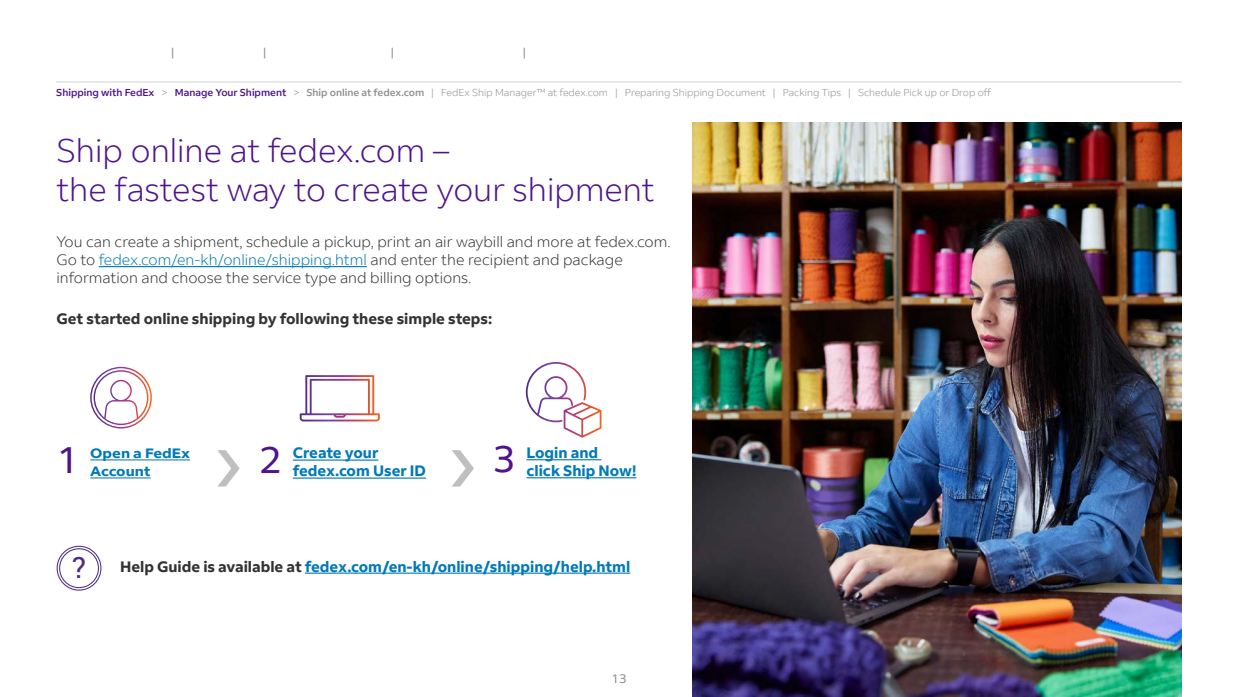
<style>
.page{position:relative;width:1238px;height:697px;background:#fff}
.page>*{position:absolute;margin:0;border:0;box-sizing:border-box;transform-origin:0 0}
.t1{font:37.5px "Fed Ex Sans";color:#4d148c}
.t2{font:300 32.5px/39px "Fed Ex Sans";color:#4d148c}
.t3{font:300 15px/18px "Fed Ex Sans";color:#333}
.t4{font:700 15px/18px "Fed Ex Sans";color:#007ab7}
.t5{font:700 15px "Fed Ex Sans";color:#333}
.t6{font:700 13.5px/18px "Fed Ex Sans";color:#007ab7;scale:1.11 1}
.t7{font:12.5px "Fed Ex Sans";color:#8e8e8e}
.t8{font:11.25px "Fed Ex Sans";color:#8e8e8e}
.t9{font:300 10px "Fed Ex Sans";color:#8e8e8e}
.s1{font-weight:500;color:#4d148c}
.s2{font-weight:500}
.s3{color:#007ab7}
.s4{font-family:"Roboto";font-weight:400;font-size:29.38px;color:#4e2d87}
.s5{color:#333}
</style>
<div class="page">
<hr style="left:56px;top:82px;width:1125px;height:1px;background:#d2d2d2">
<hr style="left:99px;top:266px;width:268px;height:1px;background:#007ab7">
<hr style="left:90px;top:459px;width:100px;height:1px;background:#007ab7">
<hr style="left:90px;top:477px;width:61px;height:1px;background:#007ab7">
<hr style="left:293px;top:459px;width:85px;height:1px;background:#007ab7">
<hr style="left:293px;top:477px;width:133px;height:1px;background:#007ab7">
<hr style="left:526px;top:459px;width:75px;height:1px;background:#007ab7">
<hr style="left:526px;top:477px;width:110px;height:1px;background:#007ab7">
<svg style="left:217px;top:450px;width:23px;height:36px"></svg>
<svg style="left:452px;top:450px;width:22px;height:36px"></svg>
<hr style="left:305px;top:572px;width:325px;height:1px;background:#007ab7">
<svg style="left:56px;top:545px;width:46px;height:45px"></svg>
<svg style="left:90px;top:366px;width:62px;height:62px"></svg>
<svg style="left:526px;top:362px;width:75px;height:75px"></svg>
<svg style="left:300px;top:375px;width:80px;height:46px"></svg>
<img style="left:692px;top:122px;width:489px;height:574px">
<p class="t8" style="left:171px;top:45px;width:5px">|</p>
<p class="t8" style="left:263px;top:45px;width:5px">|</p>
<p class="t8" style="left:391px;top:45px;width:5px">|</p>
<p class="t8" style="left:522px;top:45px;width:5px">|</p>
<p class="t9" style="left:56px;top:87px;width:936px"><span class="s1">Shipping with FedEx</span> &gt; <span class="s1">Manage Your Shipment</span> &gt; <span class="s2">Ship online at fedex.com</span> | FedEx Ship Manager™ at fedex.com | Preparing Shipping Document | Packing Tips | Schedule Pick up or Drop off</p>
<h2 class="t2" style="left:56px;top:131px;width:599px">Ship online at fedex.com –<br>the fastest way to create your shipment</h2>
<p class="t3" style="left:56px;top:233px;width:615px">You can create a shipment, schedule a pickup, print an air waybill and more at fedex.com.<br>Go to <span class="s3">fedex.com/en-kh/online/shipping.html</span> and enter the recipient and package information and choose the service type and billing options.</p>
<p class="t5" style="left:56px;top:310px;width:437px">Get started online shipping by following these simple steps:</p>
<h1 class="t1" style="left:56px;top:437px;width:24px">1</h1>
<h1 class="t1" style="left:259px;top:437px;width:24px">2</h1>
<h1 class="t1" style="left:493px;top:437px;width:24px">3</h1>
<p class="t6" style="left:90px;top:444px;width:92px">Open a FedEx<br>Account</p>
<p class="t4" style="left:293px;top:444px;width:135px">Create your fedex.com User ID</p>
<p class="t4" style="left:526px;top:443px;width:73px">Login and</p>
<p class="t4" style="left:526px;top:461px;width:111px">click Ship Now!</p>
<p class="t4" style="left:72px;top:557px;width:560px"><span class="s4">?</span> <span class="s5">Help Guide is available at</span> fedex.com/en-kh/online/shipping/help.html</p>
<p class="t7" style="left:611px;top:671px;width:17px">13</p>
</div>
